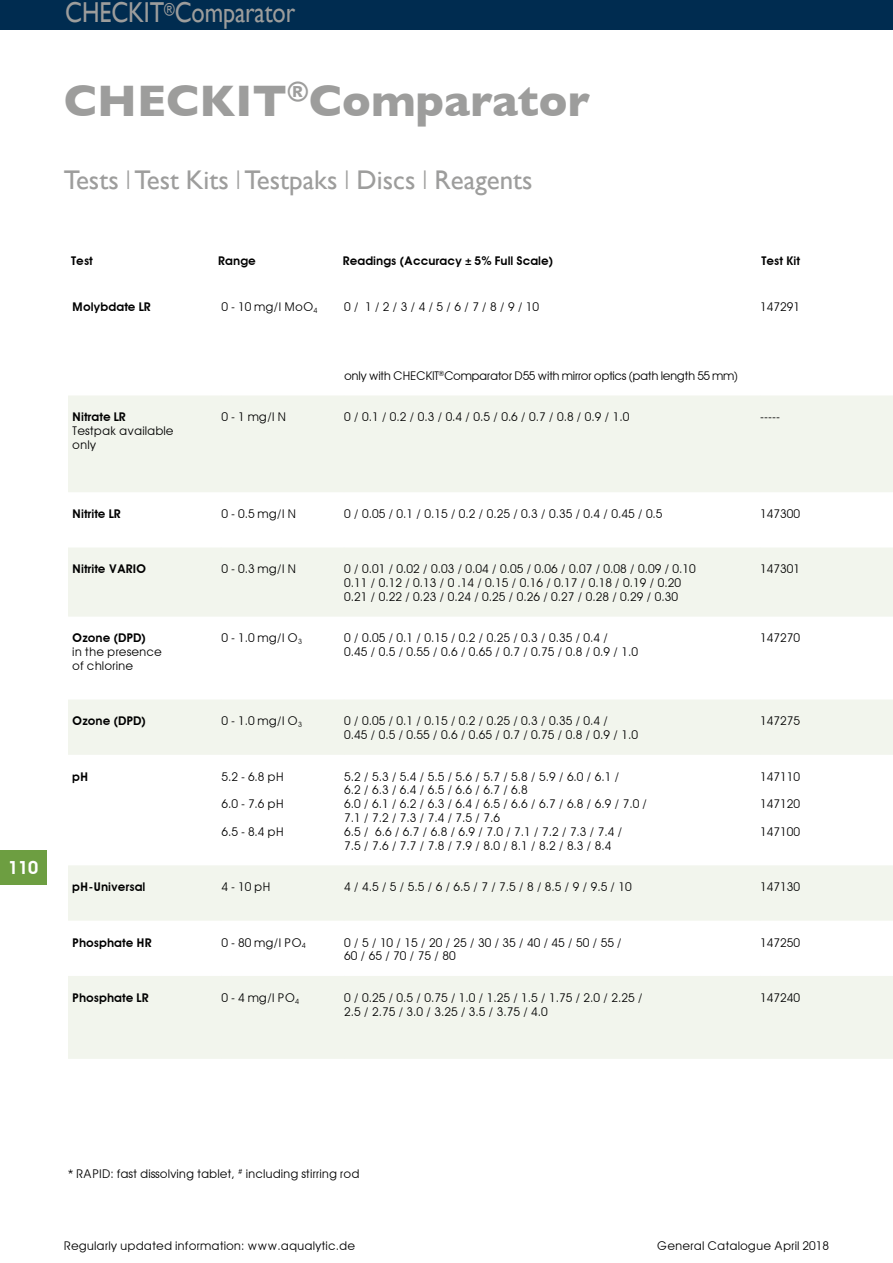
<style>
.page{position:relative;width:893px;height:1263px;background:#fff}
.page>*{position:absolute;margin:0;border:0;box-sizing:border-box;transform-origin:0 0}
.t1{font:700 45px "Gill Sans";color:#9d9d9c}
.t2{font:28.8px "Gill Sans";letter-spacing:-.005em;color:#9d9d9c;scale:.83 1}
.t3{font:27px "Gill Sans";color:#9d9d9c}
.t4{font:600 18px "Avant Garde";color:#fff}
.t5{font:12px/13.8px "Avant Garde";color:#000}
.t6{font:600 12px "Avant Garde";color:#000}
.t7{font:12px "Avant Garde";letter-spacing:-.04em;color:#000}
.s1{font-weight:300}
</style>
<div class="page">
<div style="left:0;top:850px;width:47px;height:34px;background:#6d9e41"></div>
<div style="left:0;top:0;width:893px;height:30px;background:#002c50"></div>
<svg style="left:68px;top:395px;width:825px;height:664px;fill:#f2f5ed"></svg>
<h3 class="t4" style="left:8px;top:857px;width:32px">110</h3>
<h2 class="t2" style="left:65px;top:-4px;width:278px">CHECKIT<sup>®</sup>Comparator</h2>
<h1 class="t1" style="left:64px;top:74px;width:528px">CHECKIT<sup>®</sup>Comparator</h1>
<h3 class="t3" style="left:64px;top:164px;width:470px">Tests <span class="s1">I</span> Test Kits <span class="s1">I</span> Testpaks <span class="s1">I</span> Discs <span class="s1">I</span> Reagents</h3>
<p class="t6" style="left:71px;top:254px;width:23px">Test</p>
<p class="t6" style="left:218px;top:254px;width:39px">Range</p>
<p class="t6" style="left:343px;top:254px;width:212px">Readings (Accuracy ± 5% Full Scale)</p>
<p class="t6" style="left:762px;top:254px;width:40px">Test Kit</p>
<p class="t6" style="left:72px;top:299px;width:80px">Molybdate LR</p>
<p class="t5" style="left:221px;top:300px;width:98px">0 - 10 mg/l MoO<sub>4</sub></p>
<p class="t5" style="left:344px;top:300px;width:196px">0 / 1 / 2 / 3 / 4 / 5 / 6 / 7 / 8 / 9 / 10</p>
<p class="t5" style="left:760px;top:300px;width:41px">147291</p>
<p class="t7" style="left:344px;top:368px;width:395px">only with CHECKIT<sup>®</sup>Comparator D55 with mirror optics (path length 55 mm)</p>
<p class="t6" style="left:72px;top:410px;width:55px">Nitrate LR</p>
<p class="t5" style="left:221px;top:410px;width:67px">0 - 1 mg/l N</p>
<p class="t5" style="left:344px;top:410px;width:287px">0 / 0.1 / 0.2 / 0.3 / 0.4 / 0.5 / 0.6 / 0.7 / 0.8 / 0.9 / 1.0</p>
<p class="t5" style="left:760px;top:410px;width:21px">-----</p>
<p class="t5" style="left:72px;top:424px;width:103px">Testpak available only</p>
<p class="t6" style="left:72px;top:507px;width:50px">Nitrite LR</p>
<p class="t5" style="left:221px;top:507px;width:77px">0 - 0.5 mg/l N</p>
<p class="t5" style="left:344px;top:507px;width:320px">0 / 0.05 / 0.1 / 0.15 / 0.2 / 0.25 / 0.3 / 0.35 / 0.4 / 0.45 / 0.5</p>
<p class="t5" style="left:760px;top:507px;width:41px">147300</p>
<p class="t6" style="left:72px;top:562px;width:76px">Nitrite VARIO</p>
<p class="t5" style="left:221px;top:562px;width:77px">0 - 0.3 mg/l N</p>
<p class="t5" style="left:344px;top:562px;width:353px">0 / 0.01 / 0.02 / 0.03 / 0.04 / 0.05 / 0.06 / 0.07 / 0.08 / 0.09 / 0.10</p>
<p class="t5" style="left:760px;top:562px;width:41px">147301</p>
<p class="t5" style="left:344px;top:576px;width:338px">0.11 / 0.12 / 0.13 / 0 .14 / 0.15 / 0.16 / 0.17 / 0.18 / 0.19 / 0.20<br>0.21 / 0.22 / 0.23 / 0.24 / 0.25 / 0.26 / 0.27 / 0.28 / 0.29 / 0.30</p>
<p class="t6" style="left:72px;top:631px;width:75px">Ozone (DPD)</p>
<p class="t5" style="left:221px;top:631px;width:82px">0 - 1.0 mg/l O<sub>3</sub></p>
<p class="t5" style="left:344px;top:631px;width:266px">0 / 0.05 / 0.1 / 0.15 / 0.2 / 0.25 / 0.3 / 0.35 / 0.4 /</p>
<p class="t5" style="left:760px;top:631px;width:41px">147270</p>
<p class="t5" style="left:72px;top:645px;width:91px">in the presence</p>
<p class="t5" style="left:344px;top:645px;width:295px">0.45 / 0.5 / 0.55 / 0.6 / 0.65 / 0.7 / 0.75 / 0.8 / 0.9 / 1.0</p>
<p class="t5" style="left:72px;top:659px;width:63px">of chlorine</p>
<p class="t6" style="left:72px;top:714px;width:75px">Ozone (DPD)</p>
<p class="t5" style="left:221px;top:714px;width:82px">0 - 1.0 mg/l O<sub>3</sub></p>
<p class="t5" style="left:344px;top:714px;width:266px">0 / 0.05 / 0.1 / 0.15 / 0.2 / 0.25 / 0.3 / 0.35 / 0.4 /</p>
<p class="t5" style="left:760px;top:714px;width:41px">147275</p>
<p class="t5" style="left:344px;top:728px;width:295px">0.45 / 0.5 / 0.55 / 0.6 / 0.65 / 0.7 / 0.75 / 0.8 / 0.9 / 1.0</p>
<p class="t6" style="left:72px;top:769px;width:18px">pH</p>
<p class="t5" style="left:221px;top:769px;width:64px">5.2 - 6.8 pH</p>
<p class="t5" style="left:344px;top:769px;width:277px">5.2 / 5.3 / 5.4 / 5.5 / 5.6 / 5.7 / 5.8 / 5.9 / 6.0 / 6.1 /</p>
<p class="t5" style="left:760px;top:769px;width:41px">147110</p>
<p class="t5" style="left:344px;top:783px;width:185px">6.2 / 6.3 / 6.4 / 6.5 / 6.6 / 6.7 / 6.8</p>
<p class="t5" style="left:221px;top:797px;width:64px">6.0 - 7.6 pH</p>
<p class="t5" style="left:344px;top:797px;width:305px">6.0 / 6.1 / 6.2 / 6.3 / 6.4 / 6.5 / 6.6 / 6.7 / 6.8 / 6.9 / 7.0 /</p>
<p class="t5" style="left:760px;top:797px;width:41px">147120</p>
<p class="t5" style="left:344px;top:811px;width:157px">7.1 / 7.2 / 7.3 / 7.4 / 7.5 / 7.6</p>
<p class="t5" style="left:221px;top:825px;width:64px">6.5 - 8.4 pH</p>
<p class="t5" style="left:344px;top:825px;width:280px">6.5 / 6.6 / 6.7 / 6.8 / 6.9 / 7.0 / 7.1 / 7.2 / 7.3 / 7.4 /</p>
<p class="t5" style="left:760px;top:825px;width:41px">147100</p>
<p class="t5" style="left:344px;top:838px;width:269px">7.5 / 7.6 / 7.7 / 7.8 / 7.9 / 8.0 / 8.1 / 8.2 / 8.3 / 8.4</p>
<p class="t6" style="left:72px;top:880px;width:75px">pH-Universal</p>
<p class="t5" style="left:221px;top:880px;width:51px">4 - 10 pH</p>
<p class="t5" style="left:344px;top:880px;width:289px">4 / 4.5 / 5 / 5.5 / 6 / 6.5 / 7 / 7.5 / 8 / 8.5 / 9 / 9.5 / 10</p>
<p class="t5" style="left:760px;top:880px;width:41px">147130</p>
<p class="t6" style="left:72px;top:935px;width:81px">Phosphate HR</p>
<p class="t5" style="left:221px;top:935px;width:86px">0 - 80 mg/l PO<sub>4</sub></p>
<p class="t5" style="left:344px;top:935px;width:279px">0 / 5 / 10 / 15 / 20 / 25 / 30 / 35 / 40 / 45 / 50 / 55 /</p>
<p class="t5" style="left:760px;top:935px;width:41px">147250</p>
<p class="t5" style="left:344px;top:949px;width:113px">60 / 65 / 70 / 75 / 80</p>
<p class="t6" style="left:72px;top:990px;width:78px">Phosphate LR</p>
<p class="t5" style="left:221px;top:990px;width:79px">0 - 4 mg/l PO<sub>4</sub></p>
<p class="t5" style="left:344px;top:990px;width:300px">0 / 0.25 / 0.5 / 0.75 / 1.0 / 1.25 / 1.5 / 1.75 / 2.0 / 2.25 /</p>
<p class="t5" style="left:760px;top:990px;width:41px">147240</p>
<p class="t5" style="left:344px;top:1004px;width:205px">2.5 / 2.75 / 3.0 / 3.25 / 3.5 / 3.75 / 4.0</p>
<p class="t5" style="left:68px;top:1167px;width:293px">* RAPID: fast dissolving tablet, <sup>#</sup> including stirring rod</p>
<p class="t5" style="left:64px;top:1239px;width:293px">Regularly updated information: www.aqualytic.de</p>
<p class="t5" style="left:657px;top:1239px;width:174px">General Catalogue April 2018</p>
</div>
